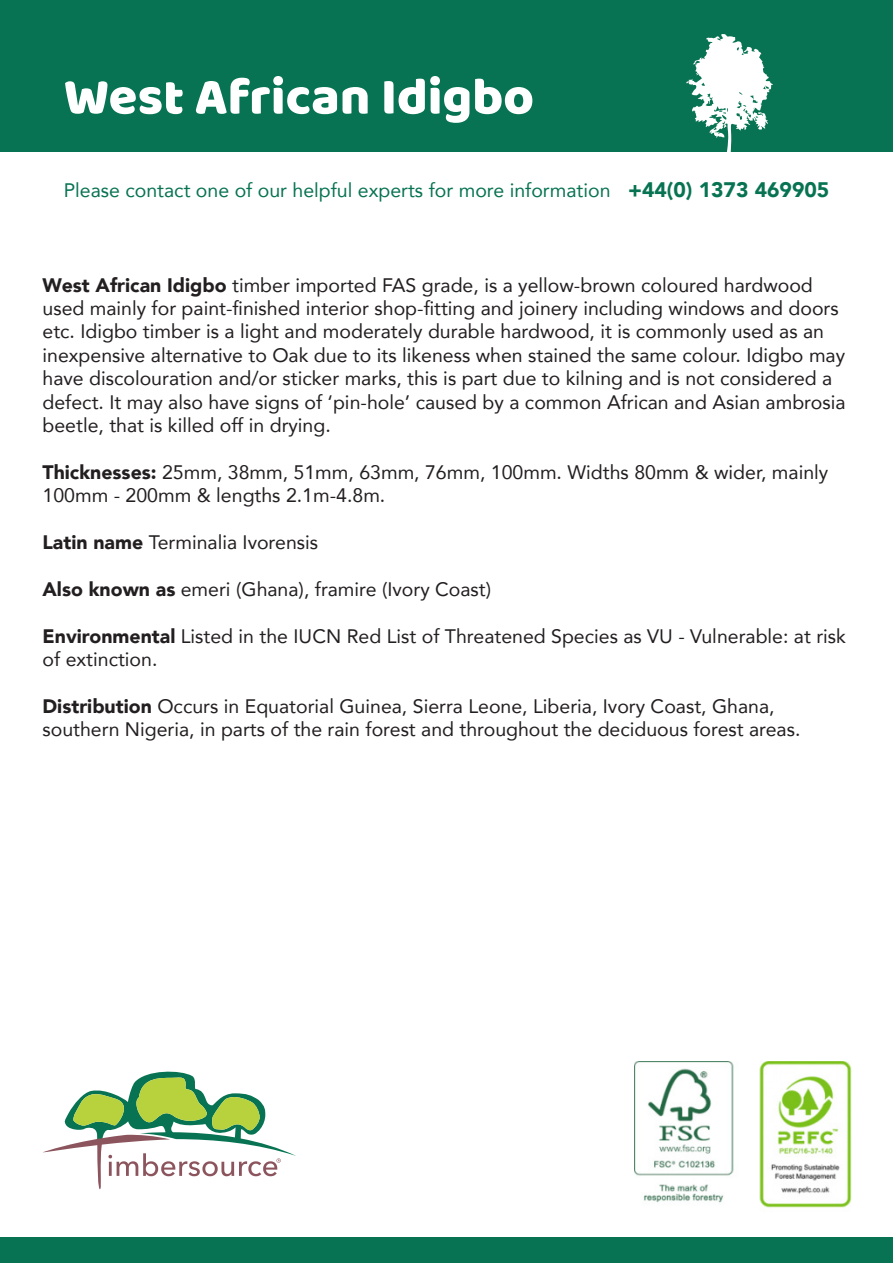
<style>
.page{position:relative;width:893px;height:1263px;background:#fff}
.page>*{position:absolute;margin:0;border:0;box-sizing:border-box;transform-origin:0 0}
.t1{font:52.5px "Baloo";color:#fff}
.t2{font:19.5px/23.4px "Avenir";color:#231f20}
.t3{font:19.5px "Avenir";color:#087352}
.s1{font-weight:900;font-size:21px}
.s2{font-weight:900}
</style>
<div class="page">
<div style="left:0;top:0;width:893px;height:152px;background:#087352"></div>
<div style="left:0;top:1237px;width:893px;height:26px;background:#087352"></div>
<svg style="left:43px;top:1071px;width:253px;height:119px"></svg>
<img style="left:635px;top:1062px;width:216px;height:146px">
<svg style="left:686px;top:34px;width:87px;height:118px"></svg>
<p class="t1" style="left:64px;top:65px;width:472px">West African Idigbo</p>
<p class="t3" style="left:64px;top:175px;width:767px">Please contact one of our helpful experts for more information <span class="s1">+44(0) 1373 469905</span></p>
<p class="t2" style="left:43px;top:273px;width:804px"><span class="s2">West African Idigbo</span> timber imported FAS grade, is a yellow-brown coloured hardwood used mainly for paint-finished interior shop-fitting and joinery including windows and doors etc. Idigbo timber is a light and moderately durable hardwood, it is commonly used as an inexpensive alternative to Oak due to its likeness when stained the same colour. Idigbo may have discolouration and/or sticker marks, this is part due to kilning and is not considered a defect. It may also have signs of ‘pin-hole’ caused by a common African and Asian ambrosia beetle, that is killed off in drying.</p>
<p class="t2" style="left:43px;top:460px;width:787px"><span class="s2">Thicknesses:</span> 25mm, 38mm, 51mm, 63mm, 76mm, 100mm. Widths 80mm &amp; wider, mainly</p>
<p class="t2" style="left:43px;top:483px;width:344px">100mm - 200mm &amp; lengths 2.1m-4.8m.</p>
<p class="t2" style="left:43px;top:530px;width:277px"><span class="s2">Latin name</span> Terminalia Ivorensis</p>
<p class="t2" style="left:43px;top:577px;width:450px"><span class="s2">Also known as</span> emeri (Ghana), framire (Ivory Coast)</p>
<p class="t2" style="left:43px;top:624px;width:805px"><span class="s2">Environmental</span> Listed in the IUCN Red List of Threatened Species as VU - Vulnerable: at risk</p>
<p class="t2" style="left:43px;top:647px;width:116px">of extinction.</p>
<p class="t2" style="left:43px;top:694px;width:759px"><span class="s2">Distribution</span> Occurs in Equatorial Guinea, Sierra Leone, Liberia, Ivory Coast, Ghana, southern Nigeria, in parts of the rain forest and throughout the deciduous forest areas.</p>
</div>
